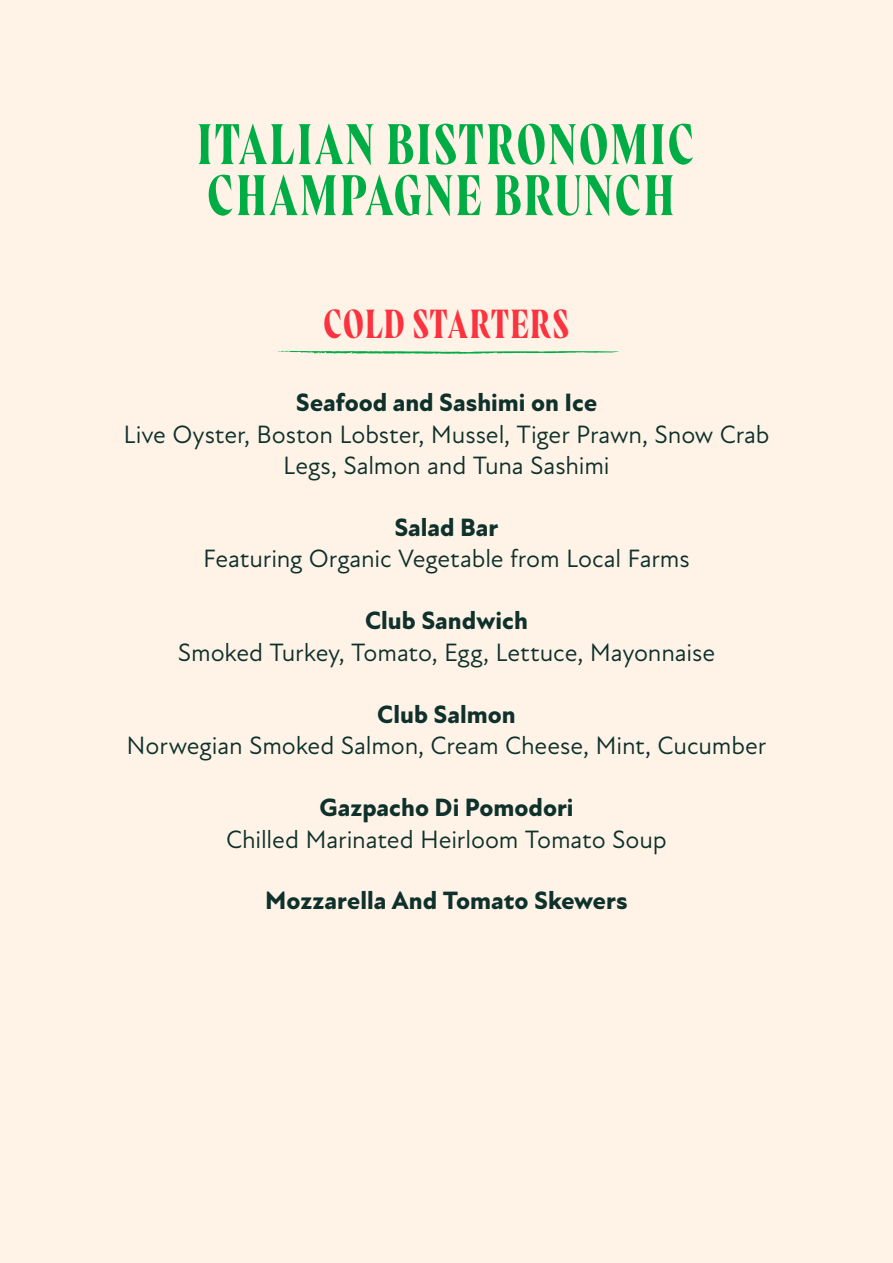
<style>
.page{position:relative;width:893px;height:1263px;background:#fff3e8}
.page>*{position:absolute;margin:0;border:0;box-sizing:border-box;transform-origin:0 0}
.t1{font:57px/51px "Wayfinder CF";letter-spacing:.03em;color:#00ad44}
.t2{font:40.5px "Wayfinder CF";letter-spacing:.01em;color:#fb333e}
.t3{font:25.5px/31.5px "Atten New";letter-spacing:-.005em;color:#0f312b;text-align:center}
.t4{font:800 25.5px "Atten New";color:#0f312b}
</style>
<div class="page">
<svg style="left:278px;top:351px;width:341px;height:3px"></svg>
<h1 class="t1" style="left:197px;top:120px;width:499px">ITALIAN BISTRONOMIC<br>CHAMPAGNE BRUNCH</h1>
<h2 class="t2" style="left:323px;top:300px;width:247px">COLD STARTERS</h2>
<p class="t4" style="left:296px;top:388px;width:303px">Seafood and Sashimi on Ice</p>
<p class="t3" style="left:123px;top:419px;width:648px">Live Oyster, Boston Lobster, Mussel, Tiger Prawn, Snow Crab<br>Legs, Salmon and Tuna Sashimi</p>
<p class="t4" style="left:394px;top:512px;width:106px">Salad Bar</p>
<p class="t3" style="left:203px;top:544px;width:488px">Featuring Organic Vegetable from Local Farms</p>
<p class="t4" style="left:365px;top:606px;width:164px">Club Sandwich</p>
<p class="t3" style="left:178px;top:637px;width:539px">Smoked Turkey, Tomato, Egg, Lettuce, Mayonnaise</p>
<p class="t4" style="left:377px;top:699px;width:140px">Club Salmon</p>
<p class="t3" style="left:127px;top:730px;width:641px">Norwegian Smoked Salmon, Cream Cheese, Mint, Cucumber</p>
<p class="t4" style="left:319px;top:792px;width:256px">Gazpacho Di Pomodori</p>
<p class="t3" style="left:226px;top:824px;width:442px">Chilled Marinated Heirloom Tomato Soup</p>
<p class="t4" style="left:265px;top:886px;width:364px">Mozzarella And Tomato Skewers</p>
</div>
